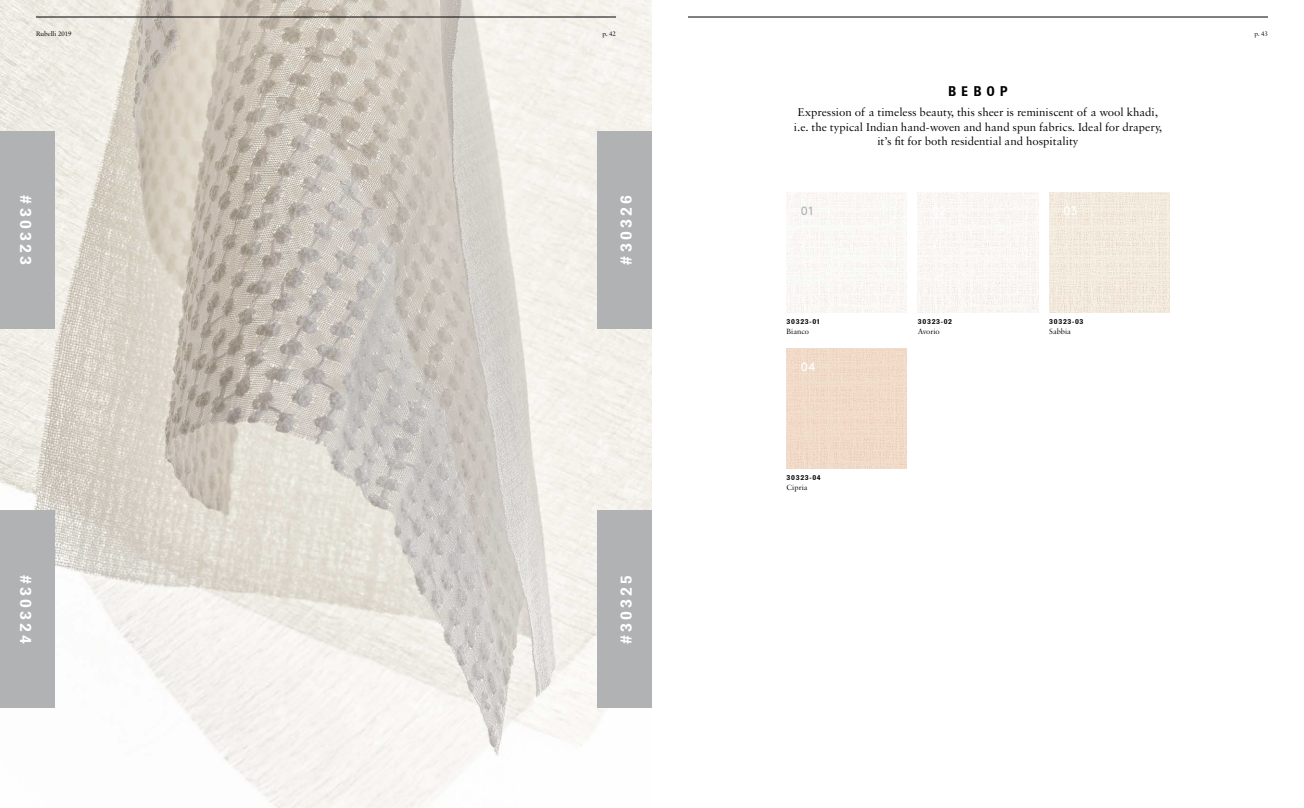
<style>
.page{position:relative;width:1304px;height:808px;background:#fff}
.page>*{position:absolute;margin:0;border:0;box-sizing:border-box;transform-origin:0 0}
.t1{font:700 16px "Brown";letter-spacing:.2em;color:#fff}
.t2{font:700 14px "Brown";letter-spacing:.35em;color:#000}
.t3{font:12px/14.4px "Sabon MT Std";color:#000;text-align:center}
.t4{font:12px "Brown";color:#fff}
.t5{font:12px "Brown";color:#b1b2b3}
.t6{font:8px "Sabon MT Std";color:#000}
.t7{font:700 7px "Brown";letter-spacing:.1em;color:#000}
.t8{font:7px "Sabon MT Std";color:#000}
</style>
<div class="page">
<img style="left:0;top:0;width:652px;height:808px">
<div style="left:0;top:511px;width:55px;height:197px;background:#b1b2b3"></div>
<div style="left:597px;top:131px;width:55px;height:198px;background:#b1b2b3"></div>
<div style="left:0;top:131px;width:55px;height:198px;background:#b1b2b3"></div>
<div style="left:597px;top:511px;width:55px;height:197px;background:#b1b2b3"></div>
<div style="left:787px;top:192px;width:120px;height:120px;background:#faf8f4"></div>
<div style="left:787px;top:348px;width:120px;height:120px;background:#f1dbc9"></div>
<div style="left:918px;top:192px;width:120px;height:120px;background:#faf6f3"></div>
<img style="left:1049px;top:192px;width:120px;height:120px">
<hr style="left:688px;top:17px;width:580px;height:1px;background:#000">
<hr style="left:36px;top:17px;width:580px;height:1px;background:#000">
<p class="t8" style="left:36px;top:29px;width:37px">Rubelli 2019</p>
<p class="t8" style="left:602px;top:29px;width:15px">p. 42</p>
<p class="t8" style="left:1254px;top:29px;width:15px">p. 43</p>
<h1 class="t1" style="left:35px;top:195px;width:71px;rotate:90deg">#30323</h1>
<h1 class="t1" style="left:35px;top:575px;width:71px;rotate:90deg">#30324</h1>
<h1 class="t1" style="left:617px;top:265px;width:71px;rotate:-90deg">#30326</h1>
<h1 class="t1" style="left:617px;top:644px;width:71px;rotate:-90deg">#30325</h1>
<p class="t2" style="left:948px;top:84px;width:61px">BEBOP</p>
<p class="t3" style="left:794px;top:105px;width:370px">Expression of a timeless beauty, this sheer is reminiscent of a wool khadi, i.e. the typical Indian hand-woven and hand spun fabrics. Ideal for drapery, it’s fit for both residential and hospitality</p>
<p class="t5" style="left:801px;top:202px;width:14px">01</p>
<p class="t4" style="left:1063px;top:202px;width:15px">03</p>
<p class="t7" style="left:787px;top:318px;width:34px">30323-01</p>
<p class="t6" style="left:787px;top:326px;width:24px">Bianco</p>
<p class="t4" style="left:801px;top:358px;width:16px">04</p>
<p class="t7" style="left:787px;top:474px;width:36px">30323-04</p>
<p class="t6" style="left:787px;top:482px;width:22px">Cipria</p>
<p class="t7" style="left:918px;top:318px;width:36px">30323-02</p>
<p class="t6" style="left:918px;top:326px;width:23px">Avorio</p>
<p class="t7" style="left:1049px;top:318px;width:36px">30323-03</p>
<p class="t6" style="left:1049px;top:326px;width:23px">Sabbia</p>
</div>
